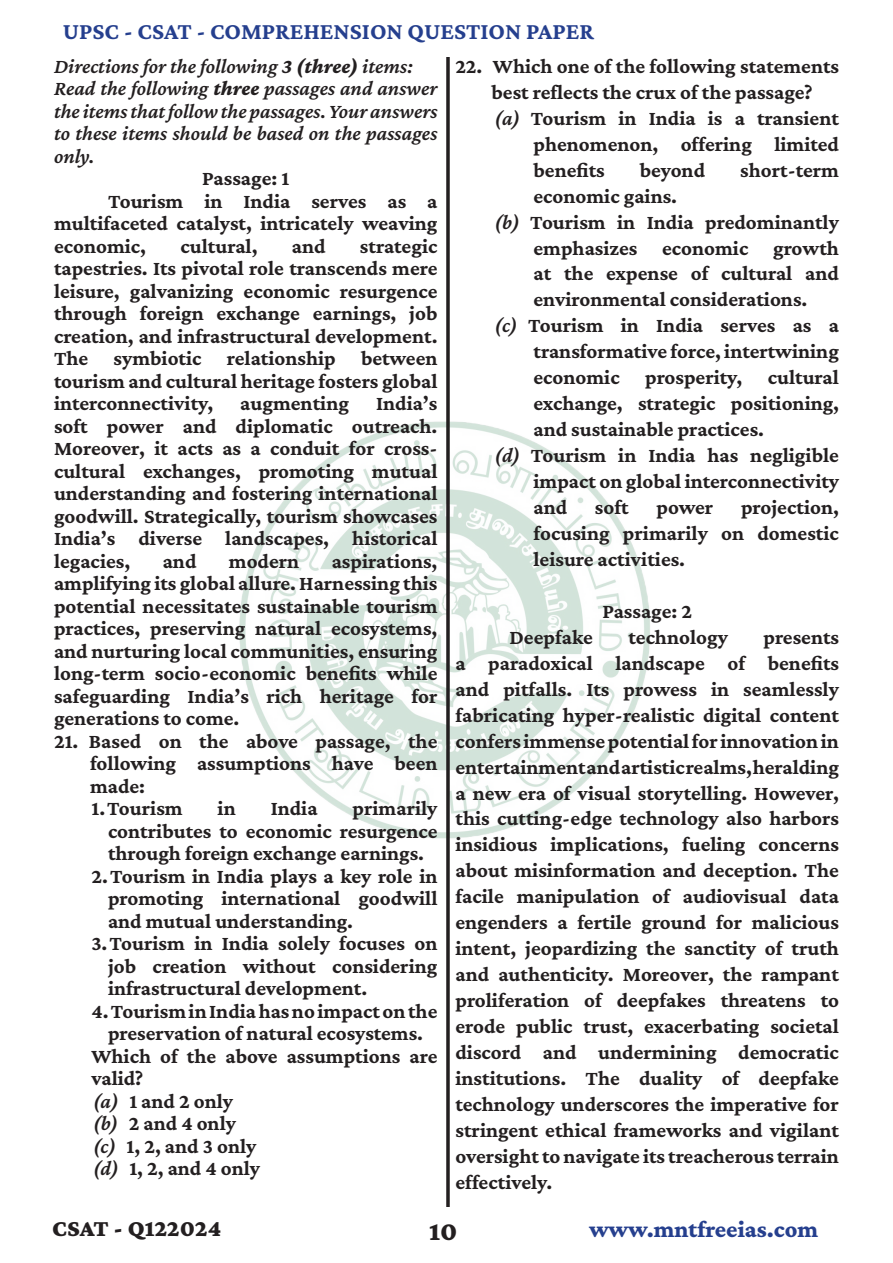
<style>
.page{position:relative;width:893px;height:1263px;background:#fff}
.page>*{position:absolute;margin:0;border:0;box-sizing:border-box;transform-origin:0 0}
.t1{font:900 27px "Crimson Pro";color:#231f20}
.t2{font:700 24px "Crimson Pro";color:#253f8e}
.t3{font:800 24px "Crimson Pro";color:#253f8e}
.t4{font:900 24px "Crimson Pro";color:#231f20}
.BOLD{font:700 21px/26px "Crimson Pro";color:#231f20;text-align:justify}
.t5{font:italic 600 21px/22.5px "Crimson Pro";color:#231f20;text-align:justify}
.s1{font-weight:800}
.s2{font-weight:600;font-style:italic}
</style>
<div class="page">
<img style="left:239px;top:416px;width:411px;height:427px">
<hr style="left:446px;top:57px;width:3px;height:1150px;background:#231f20">
<p class="t2" style="left:63px;top:16px;width:533px">UPSC - CSAT - COMPREHENSION QUESTION PAPER</p>
<p class="t5" style="left:54px;top:54px;width:360px">Directions for the following <span class="s1">3 (three)</span> items:</p>
<p class="t5" style="left:54px;top:77px;width:385px">Read the following <span class="s1">three</span> passages and answer the items that follow the passages. Your answers to these items should be based on the passages only.</p>
<p class="BOLD" style="left:202px;top:165px;width:88px">Passage: 1</p>
<p class="BOLD" style="left:54px;top:189px;width:385px;line-height:22.5px;text-indent:54px">Tourism in India serves as a multifaceted catalyst, intricately weaving economic,</p>
<p class="BOLD" style="left:455px;top:53px;width:385px;text-align:center">22. Which one of the following statements best reflects the crux of the passage?</p>
<p class="BOLD" style="left:533px;top:105px;width:307px;text-indent:-39px"><span class="s2">(a)</span> Tourism in India is a transient phenomenon, offering limited benefits</p>
<p class="BOLD" style="left:640px;top:156px;width:67px">beyond</p>
<p class="BOLD" style="left:740px;top:156px;width:100px">short-term</p>
<p class="BOLD" style="left:533px;top:182px;width:145px">economic gains.</p>
<p class="BOLD" style="left:533px;top:208px;width:307px;text-indent:-39px"><span class="s2">(b)</span> Tourism in India predominantly emphasizes economic growth at the expense of cultural and environmental considerations.</p>
<p class="BOLD" style="left:533px;top:312px;width:307px;text-indent:-39px"><span class="s2">(c)</span> Tourism in India serves as a transformative force, intertwining economic prosperity, cultural exchange, strategic positioning, and sustainable practices.</p>
<p class="BOLD" style="left:533px;top:442px;width:307px;text-indent:-39px"><span class="s2">(d)</span> Tourism in India has negligible impact on global interconnectivity and</p>
<p class="BOLD" style="left:180px;top:233px;width:79px">cultural,</p>
<p class="BOLD" style="left:292px;top:233px;width:35px">and</p>
<p class="BOLD" style="left:54px;top:234px;width:385px;line-height:22.5px;text-indent:306px">strategic tapestries. Its pivotal role transcends mere leisure, galvanizing economic resurgence through foreign exchange earnings, job creation, and infrastructural development.<br>The symbiotic relationship between tourism and cultural heritage fosters global interconnectivity,</p>
<p class="BOLD" style="left:54px;top:392px;width:385px;line-height:22.5px;text-indent:322px">India’s soft power and diplomatic outreach.<br>Moreover, it acts as a conduit for cross&shy;cultural exchanges, promoting mutual understanding and fostering international goodwill. Strategically, tourism showcases India’s diverse landscapes, historical legacies,</p>
<p class="BOLD" style="left:240px;top:390px;width:110px">augmenting</p>
<p class="BOLD" style="left:595px;top:494px;width:35px">soft</p>
<p class="BOLD" style="left:656px;top:494px;width:58px">power</p>
<p class="BOLD" style="left:533px;top:494px;width:307px;text-indent:208px">projection, focusing primarily on domestic leisure activities.</p>
<p class="BOLD" style="left:602px;top:598px;width:91px">Passage: 2</p>
<p class="BOLD" style="left:509px;top:624px;width:85px">Deepfake</p>
<p class="BOLD" style="left:629px;top:624px;width:101px">technology</p>
<p class="BOLD" style="left:163px;top:548px;width:35px">and</p>
<p class="BOLD" style="left:229px;top:548px;width:72px">modern</p>
<p class="BOLD" style="left:54px;top:549px;width:385px;line-height:22.5px;text-indent:278px">aspirations, amplifying its global allure. Harnessing this potential necessitates sustainable tourism practices, preserving natural ecosystems, and nurturing local communities, ensuring long-term socio-economic benefits while safeguarding India’s rich heritage for generations to come.</p>
<p class="BOLD" style="left:90px;top:729px;width:349px;line-height:22.5px;text-indent:-36px">21. Based on the above passage, the following assumptions have been made:</p>
<p class="BOLD" style="left:92px;top:795px;width:93px">1. Tourism</p>
<p class="BOLD" style="left:218px;top:795px;width:20px">in</p>
<p class="BOLD" style="left:271px;top:795px;width:48px">India</p>
<p class="BOLD" style="left:455px;top:624px;width:385px;text-indent:308px">presents a paradoxical landscape of benefits and pitfalls. Its prowess in seamlessly fabricating hyper-realistic digital content confers immense potential for innovation in entertainment and artistic realms, heralding a new era of visual storytelling. However, this cutting-edge technology also harbors insidious implications, fueling concerns about misinformation and deception. The facile manipulation of audiovisual data engenders a fertile ground for malicious intent, jeopardizing the sanctity of truth and authenticity. Moreover, the rampant proliferation of deepfakes threatens to erode public trust, exacerbating societal discord and undermining democratic institutions. The duality of deepfake technology underscores the imperative for stringent ethical frameworks and vigilant oversight to navigate its treacherous terrain effectively.</p>
<p class="BOLD" style="left:108px;top:797px;width:331px;line-height:22.5px;text-indent:245px">primarily contributes to economic resurgence through foreign exchange earnings.</p>
<p class="BOLD" style="left:108px;top:864px;width:331px;line-height:22.5px;text-indent:-16px">2. Tourism in India plays a key role in promoting international goodwill and mutual understanding.</p>
<p class="BOLD" style="left:108px;top:932px;width:331px;line-height:22.5px;text-indent:-16px">3. Tourism in India solely focuses on job creation without considering infrastructural development.</p>
<p class="BOLD" style="left:92px;top:999px;width:347px;line-height:22.5px;text-align:center">4. Tourism in India has no impact on the preservation of natural ecosystems.</p>
<p class="BOLD" style="left:92px;top:1044px;width:347px;line-height:22.5px">Which of the above assumptions are valid?</p>
<p class="BOLD" style="left:93px;top:1088px;width:142px"><span class="s2">(a)</span> 1 and 2 only</p>
<p class="BOLD" style="left:93px;top:1110px;width:145px"><span class="s2">(b)</span> 2 and 4 only</p>
<p class="BOLD" style="left:93px;top:1133px;width:165px"><span class="s2">(c)</span> 1, 2, and 3 only</p>
<p class="BOLD" style="left:93px;top:1155px;width:169px"><span class="s2">(d)</span> 1, 2, and 4 only</p>
<p class="t4" style="left:52px;top:1213px;width:170px">CSAT - Q122024</p>
<p class="t1" style="left:429px;top:1214px;width:30px">10</p>
<p class="t3" style="left:589px;top:1214px;width:231px">www.mntfreeias.com</p>
</div>
